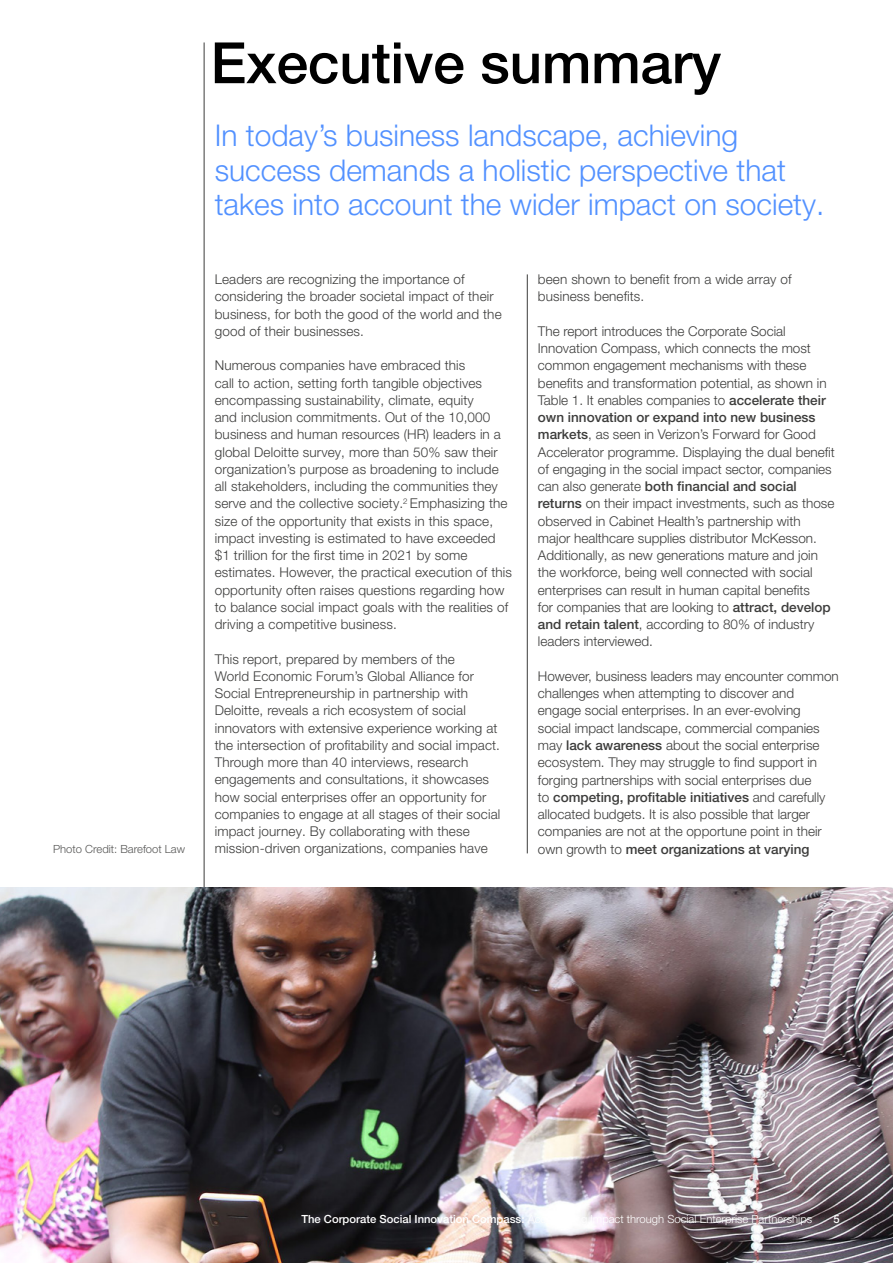
<style>
.page{position:relative;width:893px;height:1263px;background:#fff}
.page>*{position:absolute;margin:0;border:0;box-sizing:border-box;transform-origin:0 0}
.t1{font:500 57px "Helvetica Neue LT Pro";letter-spacing:-.005em;color:#000}
.t2{font:300 30px/34.5px "Helvetica Neue LT Pro";color:#5291ff}
.t3{font:300 13.5px/17.2px "Helvetica Neue LT Pro";letter-spacing:.01em;color:#3c3c3b}
.t4{font:300 11.25px "Helvetica Neue LT Pro";color:#fff}
.t5{font:300 11.25px "Helvetica Neue LT Pro";color:#575756}
.t6{font:500 11.25px "Helvetica Neue LT Pro";color:#fff}
.s1{font-weight:500}
</style>
<div class="page">
<hr style="left:204px;top:42px;width:1px;height:846px;background:#3c3c3b">
<img style="left:0;top:888px;width:893px;height:375px">
<hr style="left:527px;top:274px;width:1px;height:579px;background:#3c3c3b">
<p class="t5" style="left:53px;top:842px;width:133px">Photo Credit: Barefoot Law</p>
<h1 class="t1" style="left:210px;top:29px;width:512px">Executive summary</h1>
<h2 class="t2" style="left:215px;top:117px;width:611px">In today’s business landscape, achieving success demands a holistic perspective that takes into account the wider impact on society.</h2>
<p class="t3" style="left:215px;top:270px;width:288px">Leaders are recognizing the importance of considering the broader societal impact of their business, for both the good of the world and the good of their businesses.</p>
<p class="t3" style="left:215px;top:357px;width:299px">Numerous companies have embraced this<br>call to action, setting forth tangible objectives encompassing sustainability, climate, equity<br>and inclusion commitments. Out of the 10,000 business and human resources (HR) leaders in a global Deloitte survey, more than 50% saw their organization’s purpose as broadening to include all stakeholders, including the communities they serve and the collective society.<sup>2</sup> Emphasizing the size of the opportunity that exists in this space, impact investing is estimated to have exceeded $1 trillion for the first time in 2021 by some estimates. However, the practical execution of this opportunity often raises questions regarding how to balance social impact goals with the realities of driving a competitive business.</p>
<p class="t3" style="left:215px;top:650px;width:287px">This report, prepared by members of the<br>World Economic Forum’s Global Alliance for Social Entrepreneurship in partnership with Deloitte, reveals a rich ecosystem of social innovators with extensive experience working at the intersection of profitability and social impact.<br>Through more than 40 interviews, research engagements and consultations, it showcases how social enterprises offer an opportunity for companies to engage at all stages of their social impact journey. By collaborating with these mission-driven organizations, companies have</p>
<p class="t3" style="left:538px;top:270px;width:255px">been shown to benefit from a wide array of business benefits.</p>
<p class="t3" style="left:538px;top:322px;width:298px">The report introduces the Corporate Social Innovation Compass, which connects the most common engagement mechanisms with these benefits and transformation potential, as shown in Table 1. It enables companies to <span class="s1">accelerate their own innovation or expand into new business markets</span>, as seen in Verizon’s Forward for Good Accelerator programme. Displaying the dual benefit of engaging in the social impact sector, companies can also generate <span class="s1">both financial and social returns</span> on their impact investments, such as those observed in Cabinet Health’s partnership with major healthcare supplies distributor McKesson.<br>Additionally, as new generations mature and join the workforce, being well connected with social enterprises can result in human capital benefits<br>for companies that are looking to <span class="s1">attract, develop and retain talent</span>, according to 80% of industry leaders interviewed.</p>
<p class="t3" style="left:538px;top:667px;width:302px">However, business leaders may encounter common challenges when attempting to discover and engage social enterprises. In an ever-evolving<br>social impact landscape, commercial companies may <span class="s1">lack awareness</span> about the social enterprise ecosystem. They may struggle to find support in forging partnerships with social enterprises due<br>to <span class="s1">competing, profitable initiatives</span> and carefully allocated budgets. It is also possible that larger companies are not at the opportune point in their own growth to <span class="s1">meet organizations at varying</span></p>
<p class="t4" style="left:301px;top:1212px;width:512px"><span class="s1">The Corporate Social Innovation Compass:</span> Accelerating Impact through Social Enterprise Partnerships</p>
<p class="t6" style="left:834px;top:1212px;width:8px">5</p>
</div>
